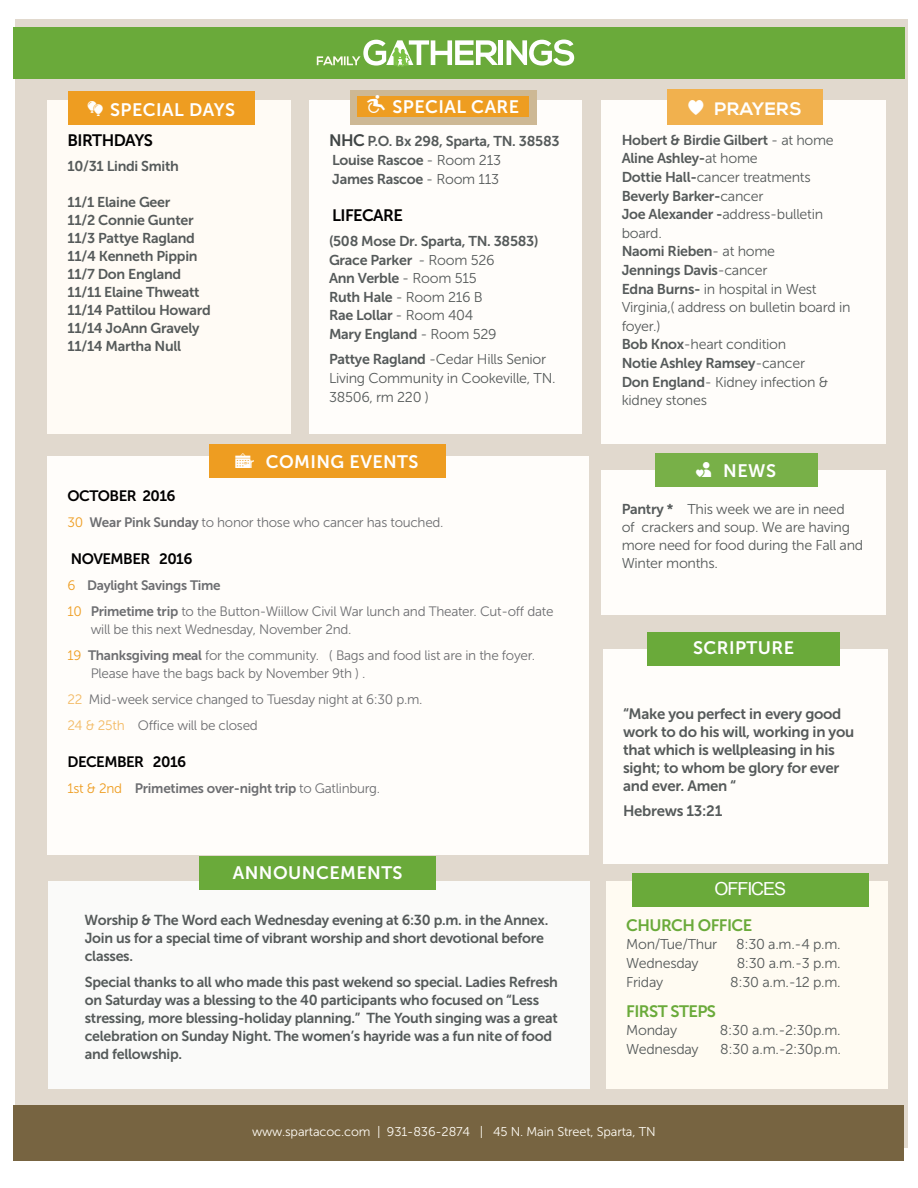
<style>
.page{position:relative;width:918px;height:1188px;background:#fff}
.page>*{position:absolute;margin:0;border:0;box-sizing:border-box;transform-origin:0 0}
.t1{font:18px "Museo Sans 700";letter-spacing:.025em;color:#fff}
.t2{font:700 18px "Nexa";letter-spacing:.04em;color:#fff}
.t3{font:18px "Arial";letter-spacing:-.06em;color:#fff}
.t4{font:16.5px "Museo Sans 700";letter-spacing:-.035em;color:#6aaa3a}
.t5{font:16.5px "Museo Sans 700";letter-spacing:-.035em;color:#000}
.t6{font:15px/18px "Museo Sans 700";letter-spacing:-.02em;color:#555a5a}
.t7{font:15px "Museo Sans 700";letter-spacing:-.035em;color:#000}
.t8{font:14.4px/18px "Museo Sans 700";letter-spacing:-.02em;color:#555a5a}
.t9{font:14.25px/18.6px "Museo Sans 300";letter-spacing:-.02em;color:#555a5a}
.t10{font:14.25px/18px "Museo Sans 700";letter-spacing:-.02em;color:#555a5a}
.t11{font:13.65px/18px "Museo Sans 300";letter-spacing:-.02em;color:#6d6e71}
.t12{font:13.65px "Museo Sans 700";letter-spacing:-.02em;color:#6d6e71}
.t13{font:12.75px "Museo Sans 300";letter-spacing:-.01em;color:#fffcf5}
.s1{font-size:16.5px;color:#404545}
.s2{font-family:"Museo Sans 300"}
.s3{font-family:"Museo Sans 300";font-style:italic}
.s4{font-family:"Museo Sans 700"}
.s5{color:#ee9d21}
.s6{font-family:"Museo Sans 300";color:#ee9d21}
.s7{color:#f3ba64}
</style>
<div class="page">
<div style="left:16px;top:19px;width:892px;height:1129px;background:#e1d9ce"></div>
<div style="left:601px;top:100px;width:285px;height:344px;background:#fffdfa"></div>
<div style="left:309px;top:100px;width:272px;height:334px;background:#fffdfa"></div>
<div style="left:601px;top:470px;width:285px;height:145px;background:#fffdfa"></div>
<div style="left:47px;top:100px;width:244px;height:334px;background:#fffbf5"></div>
<div style="left:14px;top:27px;width:891px;height:52px;background:#6aaa3a"></div>
<div style="left:667px;top:90px;width:156px;height:35px;background:#f1b14e"></div>
<div style="left:350px;top:90px;width:187px;height:35px;background:#cdb894"></div>
<div style="left:655px;top:453px;width:162px;height:33px;background:#78b048"></div>
<div style="left:68px;top:91px;width:187px;height:34px;background:#ee9d21"></div>
<div style="left:14px;top:1106px;width:890px;height:55px;background:#776441"></div>
<div style="left:606px;top:881px;width:282px;height:207px;background:#fffbf2"></div>
<div style="left:632px;top:873px;width:236px;height:33px;background:#6aaa3a"></div>
<div style="left:357px;top:96px;width:172px;height:21px;background:#ee9d21"></div>
<div style="left:48px;top:881px;width:541px;height:207px;background:#fafaf9"></div>
<div style="left:47px;top:456px;width:541px;height:398px;background:#fffdfa"></div>
<div style="left:209px;top:444px;width:236px;height:33px;background:#ee9d21"></div>
<div style="left:200px;top:857px;width:236px;height:33px;background:#6aaa3a"></div>
<div style="left:603px;top:649px;width:285px;height:215px;background:#fffdfa"></div>
<div style="left:648px;top:633px;width:192px;height:33px;background:#6aaa3a"></div>
<div style="left:498px;top:40px;width:5px;height:25px;background:#fff"></div>
<svg style="left:507px;top:40px;width:67px;height:26px"></svg>
<svg style="left:317px;top:40px;width:181px;height:26px"></svg>
<p class="t1" style="left:88px;top:99px;width:149px">●●□□■▲ SPECIAL DAYS</p>
<p class="t5" style="left:68px;top:132px;width:21px">Birthdays</p>
<p class="t10" style="left:68px;top:157px;width:113px">10/31 Lindi Smith</p>
<p class="t10" style="left:68px;top:193px;width:145px">11/1 Elaine Geer<br>11/2 Connie Gunter<br>11/3 Pattye Ragland<br>11/4 Kenneth Pippin<br>11/7 Don England<br>11/11 Elaine Thweatt<br>11/14 Pattilou Howard<br>11/14 JoAnn Gravely<br>11/14 Martha Null</p>
<p class="t1" style="left:367px;top:96px;width:47px">● Special</p>
<p class="t1" style="left:471px;top:96px;width:37px">cAre</p>
<p class="t10" style="left:329px;top:132px;width:232px;line-height:18.8px"><span class="s1">n HC</span> P.O. Bx 298, Sparta, TN. 38583<br>Louise Rascoe <span class="s2">- Room 213<br></span>James Rascoe <span class="s2">- Room 113</span></p>
<p class="t5" style="left:332px;top:206px;width:72px">LIFECARE</p>
<p class="t10" style="left:329px;top:232px;width:211px;line-height:18.6px">(508 Mose Dr. Sparta, TN. 38583)<br>Grace Parker <span class="s3">-</span> <span class="s2">Room 526<br></span>Ann Verble <span class="s2">- Room 515</span></p>
<p class="t9" style="left:329px;top:288px;width:155px"><span class="s4">Ruth Hale</span> - Room 216 B</p>
<p class="t10" style="left:329px;top:306px;width:169px;line-height:18.6px">Rae Lollar <span class="s2">- Room 404<br></span>Mary England <span class="s2">- Room 529</span></p>
<p class="t9" style="left:329px;top:350px;width:228px"><span class="s4">Pattye Ragland</span> -Cedar Hills Senior<br>Living Community in Cookeville, TN.<br>38506, rm 220 )</p>
<p class="t1" style="left:235px;top:452px;width:45px">●■ coming</p>
<p class="t1" style="left:350px;top:452px;width:13px">events</p>
<p class="t7" style="left:68px;top:487px;width:23px">October</p>
<p class="t7" style="left:142px;top:487px;width:35px">2016</p>
<p class="t11" style="left:68px;top:513px;width:378px"><span class="s5">30</span> <span class="s4">Wear Pink Sunday</span> to honor those who cancer has touched.</p>
<p class="t7" style="left:71px;top:551px;width:22px">November</p>
<p class="t7" style="left:159px;top:551px;width:35px">2016</p>
<p class="t12" style="left:68px;top:578px;width:155px"><span class="s6">6</span> Daylight Savings Time</p>
<p class="t11" style="left:91px;top:602px;width:464px;text-indent:-23px"><span class="s5">10</span> <span class="s4">Primetime trip</span> to the Button-Wiillow Civil War lunch and Theater. Cut-off date will be this next Wednesday, November 2nd.</p>
<p class="t11" style="left:91px;top:646px;width:446px;text-indent:-23px"><span class="s5">19</span> <span class="s4">Thanksgiving meal</span> for the community. ( Bags and food list are in the foyer.<br>Please have the bags back by November 9th ) .</p>
<p class="t11" style="left:68px;top:686px;width:357px;line-height:25.8px"><span class="s7">22</span> Mid-week service changed to Tuesday night at 6:30 p.m.<br><span class="s7">24 &amp; 25th</span> Office will be closed</p>
<p class="t7" style="left:68px;top:754px;width:21px">December</p>
<p class="t7" style="left:153px;top:754px;width:35px">2016</p>
<p class="t12" style="left:68px;top:781px;width:314px"><span class="s6">1st &amp; 2nd</span> Primetimes over-night trip <span class="s2">to Gatlinburg.</span></p>
<p class="t1" style="left:233px;top:862px;width:171px">ANNOUNCEMENTS</p>
<p class="t8" style="left:85px;top:911px;width:465px">Worship &amp; The Word each Wednesday evening at 6:30 p.m. in the Annex.<br>Join us for a special time of vibrant worship and short devotional before classes.</p>
<p class="t8" style="left:85px;top:973px;width:475px">Special thanks to all who made this past wekend so special. Ladies Refresh on Saturday was a blessing to the 40 participants who focused on “Less stressing, more blessing-holiday planning.” The Youth singing was a great celebration on Sunday Night. The women’s hayride was a fun nite of food and fellowship.</p>
<p class="t2" style="left:689px;top:98px;width:112px">▼ PRAYERS</p>
<p class="t10" style="left:622px;top:131px;width:214px;line-height:18.6px">Hobert &amp; Birdie Gilbert <span class="s2">- at home<br></span>Aline Ashley-<span class="s2">at home</span></p>
<p class="t9" style="left:622px;top:168px;width:190px"><span class="s4">Dottie Hall-</span>cancer treatments</p>
<p class="t10" style="left:622px;top:187px;width:143px">Beverly Barker-<span class="s2">cancer</span></p>
<p class="t9" style="left:622px;top:205px;width:203px"><span class="s4">Joe Alexander -</span>address-bulletin board.</p>
<p class="t10" style="left:622px;top:242px;width:155px;line-height:18.6px">Naomi Rieben<span class="s2">- at home<br></span>Jennings Davis<span class="s2">-cancer</span></p>
<p class="t9" style="left:622px;top:279px;width:230px"><span class="s4">Edna Burns-</span> in hospital in West<br>Virginia,( address on bulletin board in foyer.)<br><span class="s4">Bob Knox</span>-heart condition</p>
<p class="t10" style="left:622px;top:354px;width:185px">Notie Ashley Ramsey<span class="s2">-cancer</span></p>
<p class="t9" style="left:622px;top:372px;width:208px"><span class="s4">Don England</span>- Kidney infection &amp; kidney stones</p>
<p class="t1" style="left:696px;top:461px;width:41px">▼◆▲ news</p>
<p class="t9" style="left:622px;top:500px;width:243px;line-height:18px"><span class="s4">Pantry *</span> This week we are in need<br>of crackers and soup. We are having more need for food during the Fall and<br>Winter months.</p>
<p class="t1" style="left:693px;top:638px;width:23px">Scripture</p>
<p class="t6" style="left:623px;top:705px;width:233px">“Make you perfect in every good work to do his will, working in you that which is wellpleasing in his sight; to whom be glory for ever and ever. Amen “</p>
<p class="t6" style="left:623px;top:801px;width:101px">Hebrews 13:21</p>
<p class="t3" style="left:715px;top:877px;width:73px">OFFICES</p>
<p class="t4" style="left:626px;top:916px;width:24px">Church</p>
<p class="t4" style="left:698px;top:916px;width:10px">office</p>
<p class="t9" style="left:626px;top:935px;width:92px">Mon/Tue/Thur</p>
<p class="t9" style="left:736px;top:935px;width:106px">8:30 a.m.-4 p.m.</p>
<p class="t9" style="left:626px;top:954px;width:74px">Wednesday</p>
<p class="t9" style="left:737px;top:954px;width:106px">8:30 a.m.-3 p.m.</p>
<p class="t9" style="left:626px;top:972px;width:39px">Friday</p>
<p class="t9" style="left:730px;top:972px;width:112px">8:30 a.m.-12 p.m.</p>
<p class="t4" style="left:626px;top:1002px;width:91px">f IRST sTEPS</p>
<p class="t9" style="left:626px;top:1021px;width:52px">Monday</p>
<p class="t9" style="left:720px;top:1021px;width:122px">8:30 a.m.-2:30p.m.</p>
<p class="t9" style="left:626px;top:1040px;width:74px">Wednesday</p>
<p class="t9" style="left:720px;top:1040px;width:122px">8:30 a.m.-2:30p.m.</p>
<p class="t13" style="left:252px;top:1125px;width:405px">www.spartacoc.com | 931-836-2874 | 45 N. Main Street, Sparta, TN</p>
</div>
